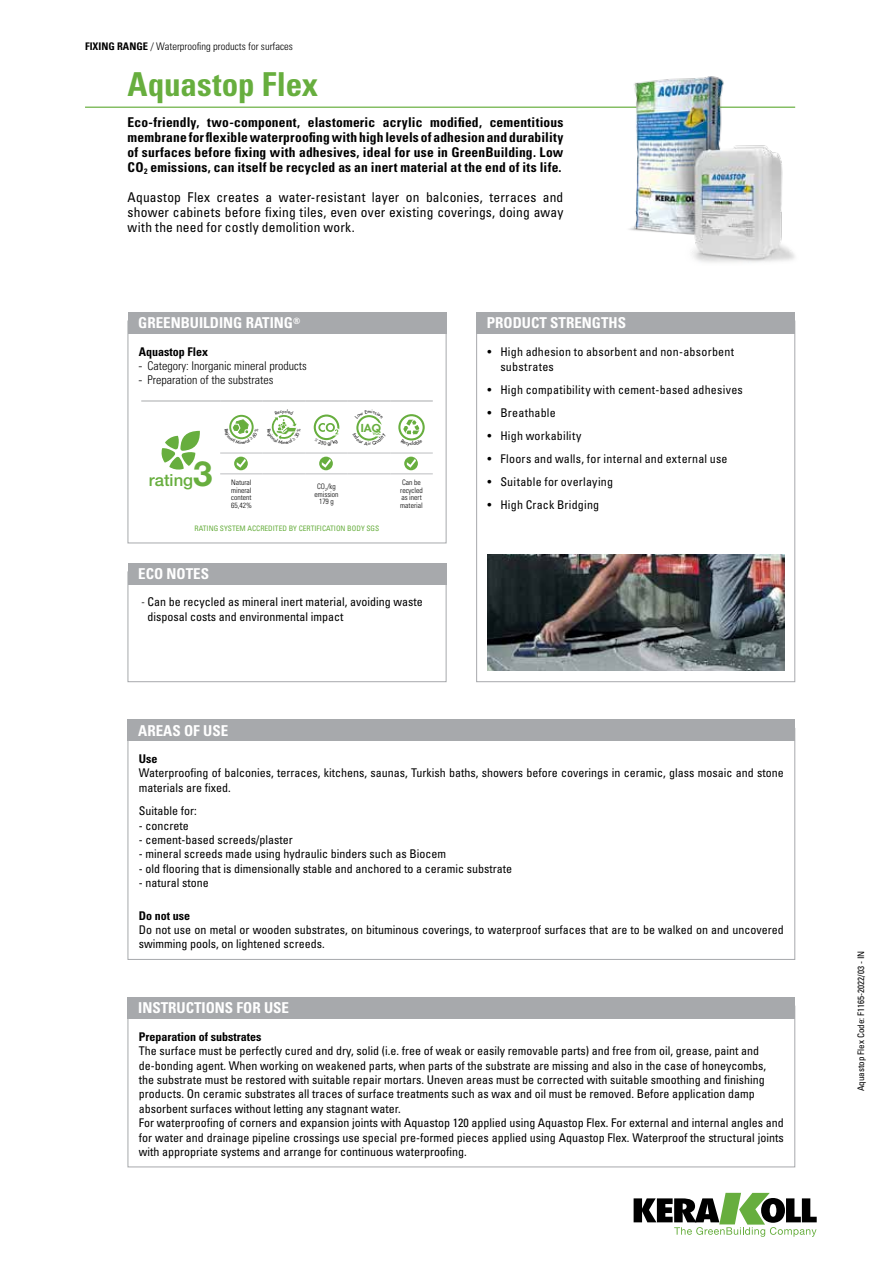
<style>
.page{position:relative;width:893px;height:1263px;background:#fff}
.page>*{position:absolute;margin:0;border:0;box-sizing:border-box;transform-origin:0 0}
.t1{font:700 condensed 33px "Univers LT Std";letter-spacing:-.005em;color:#67ae3e}
.t2{font:500 16.65px "Helvetica Neue LT Std";color:#67ae3e}
.t3{font:700 condensed 15px "Univers LT Std";color:#fff}
.t4{font:700 condensed 13.5px/15px "Univers LT Std";letter-spacing:.015em;color:#000;text-align:justify}
.t5{font:condensed 13.5px/15px "Univers LT Std";letter-spacing:.015em;color:#000;text-align:justify}
.t6{font:condensed 12px/14.4px "Univers LT Std";color:#000}
.t7{font:condensed 12px/15px "Univers LT Std";letter-spacing:.02em;color:#000}
.t8{font:300 condensed 12px "Univers LT Std";color:#000}
.t9{font:700 condensed 12px "Univers LT Std";color:#000}
.t10{font:300 condensed 10.5px "Univers LT Std";color:#000}
.t11{font:800 10.5px "Futura Std";color:#67ae3e;scale:1.11 1}
.t12{font:condensed 9px "Univers LT Std";color:#000}
.t13{font:300 condensed 7.5px/7.5px "Univers LT Std";color:#000;text-align:justify}
.t14{font:condensed 7.5px "Univers LT Std";color:#67ae3e}
.t15{font:800 3.6px "Futura Std";color:#67ae3e;scale:1.11 1}
.s1{font-weight:700}
.s2{font-stretch:normal}
.s3{font-size:10.8px}
.s4{font-weight:700;font-size:34.8px}
.s5{font-weight:300}
</style>
<div class="page">
<svg style="left:634px;top:1193px;width:183px;height:44px"></svg>
<hr style="left:85px;top:107px;width:710px;height:1px;background:#67ae3e">
<div style="left:476px;top:312px;width:319px;height:21px;background:#a7a9ac"></div>
<div style="left:128px;top:571px;width:318px;height:111px;border:1px solid #a7a9ac"></div>
<div style="left:128px;top:563px;width:318px;height:21px;background:#a7a9ac"></div>
<div style="left:128px;top:719px;width:667px;height:22px;background:#a7a9ac"></div>
<img style="left:487px;top:554px;width:298px;height:117px">
<div style="left:128px;top:321px;width:318px;height:222px;border:1px solid #a7a9ac"></div>
<div style="left:128px;top:312px;width:318px;height:21px;background:#a7a9ac"></div>
<hr style="left:220px;top:453px;width:43px;height:1px;background:#bcbec0">
<hr style="left:263px;top:453px;width:42px;height:1px;background:#bcbec0">
<hr style="left:305px;top:453px;width:43px;height:1px;background:#bcbec0">
<hr style="left:348px;top:453px;width:42px;height:1px;background:#bcbec0">
<hr style="left:390px;top:453px;width:43px;height:1px;background:#bcbec0">
<hr style="left:220px;top:474px;width:43px;height:1px;background:#bcbec0">
<hr style="left:263px;top:474px;width:42px;height:1px;background:#bcbec0">
<hr style="left:305px;top:474px;width:43px;height:1px;background:#bcbec0">
<hr style="left:348px;top:474px;width:42px;height:1px;background:#bcbec0">
<hr style="left:390px;top:474px;width:43px;height:1px;background:#bcbec0">
<hr style="left:141px;top:401px;width:79px;height:1px;background:#a7a9ac">
<hr style="left:220px;top:401px;width:43px;height:1px;background:#a7a9ac">
<hr style="left:263px;top:401px;width:42px;height:1px;background:#a7a9ac">
<hr style="left:305px;top:401px;width:43px;height:1px;background:#a7a9ac">
<hr style="left:348px;top:401px;width:42px;height:1px;background:#a7a9ac">
<hr style="left:390px;top:401px;width:43px;height:1px;background:#a7a9ac">
<svg style="left:161px;top:431px;width:39px;height:39px"></svg>
<div style="left:229px;top:415px;width:25px;height:24px;border:2px solid #67ae3e;border-radius:50%"></div>
<div style="left:314px;top:414px;width:25px;height:26px;border:2px solid #67ae3e;border-radius:50%"></div>
<div style="left:398px;top:414px;width:27px;height:26px;border:2px solid #67ae3e;border-radius:50%"></div>
<svg style="left:234px;top:457px;width:14px;height:13px"></svg>
<svg style="left:237px;top:459px;width:9px;height:9px"></svg>
<svg style="left:319px;top:457px;width:14px;height:13px"></svg>
<svg style="left:322px;top:459px;width:9px;height:9px"></svg>
<svg style="left:404px;top:457px;width:14px;height:13px"></svg>
<svg style="left:407px;top:459px;width:9px;height:9px"></svg>
<img style="left:608px;top:76px;width:188px;height:187px">
<div style="left:128px;top:997px;width:667px;height:21px;background:#a7a9ac"></div>
<svg style="left:229px;top:419px;width:25px;height:21px"></svg>
<svg style="left:271px;top:415px;width:26px;height:25px"></svg>
<svg style="left:315px;top:423px;width:25px;height:18px"></svg>
<svg style="left:356px;top:415px;width:26px;height:26px"></svg>
<svg style="left:401px;top:420px;width:22px;height:21px"></svg>
<p class="t10" style="left:85px;top:40px;width:210px"><span class="s1">FIXING RANGE</span> / Waterproofing products for surfaces</p>
<h1 class="t1" style="left:128px;top:64px;width:192px">Aquastop Flex</h1>
<p class="t4" style="left:128px;top:114px;width:437px">Eco-friendly, two-component, elastomeric acrylic modified, cementitious membrane for flexible waterproofing with high levels of adhesion and durability of surfaces before fixing with adhesives, ideal for use in GreenBuilding. Low CO<sub>2</sub> emissions, can itself be recycled as an inert material at the end of its life.</p>
<p class="t5" style="left:128px;top:189px;width:437px">Aquastop Flex creates a water-resistant layer on balconies, terraces and shower cabinets before fixing tiles, even over existing coverings, doing away with the need for costly demolition work.</p>
<p class="t3" style="left:138px;top:314px;width:164px">GREENBUILDING RATING<sup>®</sup></p>
<p class="t9" style="left:139px;top:344px;width:71px">Aquastop Flex</p>
<p class="t8" style="left:139px;top:358px;width:169px"><span class="s2">-</span> Category: Inorganic mineral products</p>
<p class="t8" style="left:139px;top:373px;width:136px"><span class="s2">-</span> Preparation of the substrates</p>
<p class="t11" style="left:361px;top:421px;width:20px"><span class="s3">I</span>AQ</p>
<p class="t15" style="left:373px;top:432px;width:9px">VOC</p>
<h2 class="t2" style="left:149px;top:470px;width:65px">rating<span class="s4">3</span></h2>
<p class="t13" style="left:231px;top:479px;width:22px">Natural mineral content 65,42%</p>
<p class="t13" style="left:314px;top:483px;width:26px;text-align:center">CO<sub>2</sub>/kg emission<br>179 g</p>
<p class="t13" style="left:400px;top:479px;width:24px;text-align:left">Can be recycled as inert material</p>
<p class="t14" style="left:195px;top:523px;width:186px">RATING SYSTEM ACCREDITED BY CERTIFICATION BODY SGS</p>
<p class="t3" style="left:138px;top:564px;width:72px">ECO NOTES</p>
<p class="t6" style="left:147px;top:594px;width:277px;line-height:15px;text-indent:-6px"><span class="s5">-</span> Can be recycled as mineral inert material, avoiding waste disposal costs and environmental impact</p>
<p class="t3" style="left:138px;top:721px;width:92px">AREAS OF USE</p>
<p class="t3" style="left:487px;top:314px;width:141px">PRODUCT STRENGTHS</p>
<p class="t7" style="left:500px;top:344px;width:235px;text-indent:-13px">• High adhesion to absorbent and non-absorbent substrates</p>
<p class="t7" style="left:488px;top:382px;width:257px">• High compatibility with cement-based adhesives</p>
<p class="t6" style="left:488px;top:405px;width:70px">• Breathable</p>
<p class="t7" style="left:488px;top:428px;width:95px">• High workability</p>
<p class="t7" style="left:488px;top:451px;width:241px">• Floors and walls, for internal and external use</p>
<p class="t7" style="left:488px;top:474px;width:127px">• Suitable for overlaying</p>
<p class="t6" style="left:488px;top:497px;width:113px">• High Crack Bridging</p>
<p class="t9" style="left:139px;top:751px;width:20px">Use</p>
<p class="t6" style="left:139px;top:766px;width:646px">Waterproofing of balconies, terraces, kitchens, saunas, Turkish baths, showers before coverings in ceramic, glass mosaic and stone materials are fixed.</p>
<p class="t6" style="left:139px;top:803px;width:59px">Suitable for:</p>
<p class="t6" style="left:139px;top:818px;width:51px">- concrete</p>
<p class="t6" style="left:139px;top:832px;width:155px">- cement-based screeds/plaster</p>
<p class="t6" style="left:139px;top:847px;width:309px">- mineral screeds made using hydraulic binders such as Biocem</p>
<p class="t6" style="left:139px;top:861px;width:375px">- old flooring that is dimensionally stable and anchored to a ceramic substrate</p>
<p class="t6" style="left:139px;top:875px;width:71px">- natural stone</p>
<p class="t9" style="left:139px;top:908px;width:53px">Do not use</p>
<p class="t6" style="left:139px;top:922px;width:646px">Do not use on metal or wooden substrates, on bituminous coverings, to waterproof surfaces that are to be walked on and uncovered swimming pools, on lightened screeds.</p>
<p class="t3" style="left:138px;top:999px;width:152px">INSTRUCTIONS FOR USE</p>
<p class="t9" style="left:139px;top:1029px;width:124px">Preparation of substrates</p>
<p class="t6" style="left:139px;top:1043px;width:646px">The surface must be perfectly cured and dry, solid (i.e. free of weak or easily removable parts) and free from oil, grease, paint and de-bonding agent. When working on weakened parts, when parts of the substrate are missing and also in the case of honeycombs, the substrate must be restored with suitable repair mortars. Uneven areas must be corrected with suitable smoothing and finishing products. On ceramic substrates all traces of surface treatments such as wax and oil must be removed. Before application damp absorbent surfaces without letting any stagnant water.<br>For waterproofing of corners and expansion joints with Aquastop 120 applied using Aquastop Flex. For external and internal angles and for water and drainage pipeline crossings use special pre-formed pieces applied using Aquastop Flex. Waterproof the structural joints with appropriate systems and arrange for continuous waterproofing.</p>
<p class="t12" style="left:855px;top:1091px;width:142px;rotate:-90deg">Aquastop Flex Code: F1165-2022/03 - IN</p>
</div>
